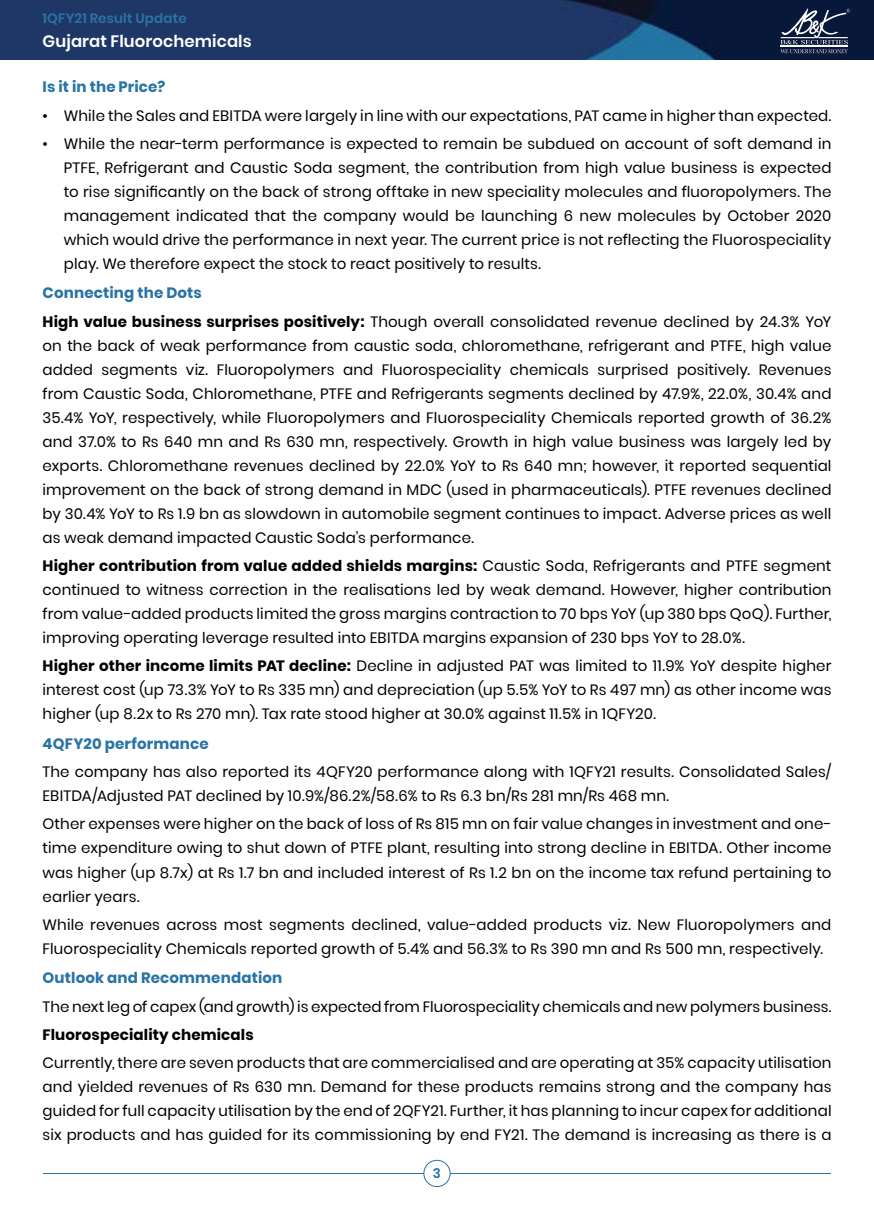
<style>
.page{position:relative;width:874px;height:1221px;background:#fff}
.page>*{position:absolute;margin:0;border:0;box-sizing:border-box;transform-origin:0 0}
.t1{font:600 16.5px "Poppins";letter-spacing:.005em;color:#fff}
.t2{font:15px/24px "Poppins";letter-spacing:.01em;color:#000;text-align:justify}
.t3{font:700 15px "Poppins";letter-spacing:.01em;color:#2973a5}
.t4{font:700 15px "Poppins";letter-spacing:.01em;color:#000}
.t5{font:600 13.5px "Poppins";letter-spacing:.015em;color:#2973a5}
.s1{font-weight:700;color:#2973a5}
.s2{font-weight:700}
</style>
<div class="page">
<img style="left:0;top:0;width:874px;height:60px">
<div style="left:423px;top:1159px;width:27px;height:27px;border:1px solid #2973a5;border-radius:50%"></div>
<hr style="left:43px;top:1172px;width:380px;height:1px;background:#2973a5">
<hr style="left:450px;top:1172px;width:381px;height:1px;background:#2973a5">
<svg style="left:780px;top:8px;width:70px;height:45px"></svg>
<p class="t5" style="left:43px;top:10px;width:146px">1QFY21 Result Update</p>
<p class="t1" style="left:43px;top:32px;width:211px">Gujarat Fluorochemicals</p>
<p class="t3" style="left:43px;top:78px;width:124px">Is it in the Price?</p>
<p class="t2" style="left:43px;top:103px;width:790px">• While the Sales and EBITDA were largely in line with our expectations, PAT came in higher than expected.</p>
<p class="t2" style="left:64px;top:132px;width:769px;text-indent:-21px">• While the near-term performance is expected to remain be subdued on account of soft demand in PTFE, Refrigerant and Caustic Soda segment, the contribution from high value business is expected to rise significantly on the back of strong offtake in new speciality molecules and fluoropolymers. The management indicated that the company would be launching 6 new molecules by October 2020 which would drive the performance in next year. The current price is not reflecting the Fluorospeciality play. We therefore expect the stock to react positively to results.</p>
<p class="t2" style="left:43px;top:279px;width:790px;line-height:28.2px"><span class="s1">Connecting the Dots<br></span><span class="s2">High value business surprises positively:</span> Though overall consolidated revenue declined by 24.3% YoY</p>
<p class="t2" style="left:43px;top:333px;width:790px">on the back of weak performance from caustic soda, chloromethane, refrigerant and PTFE, high value added segments viz. Fluoropolymers and Fluorospeciality chemicals surprised positively. Revenues from Caustic Soda, Chloromethane, PTFE and Refrigerants segments declined by 47.9%, 22.0%, 30.4% and 35.4% YoY, respectively, while Fluoropolymers and Fluorospeciality Chemicals reported growth of 36.2% and 37.0% to Rs 640 mn and Rs 630 mn, respectively. Growth in high value business was largely led by exports. Chloromethane revenues declined by 22.0% YoY to Rs 640 mn; however, it reported sequential improvement on the back of strong demand in MDC (used in pharmaceuticals). PTFE revenues declined by 30.4% YoY to Rs 1.9 bn as slowdown in automobile segment continues to impact. Adverse prices as well as weak demand impacted Caustic Soda’s performance.</p>
<p class="t2" style="left:43px;top:554px;width:790px"><span class="s2">Higher contribution from value added shields margins:</span> Caustic Soda, Refrigerants and PTFE segment continued to witness correction in the realisations led by weak demand. However, higher contribution from value-added products limited the gross margins contraction to 70 bps YoY (up 380 bps QoQ). Further, improving operating leverage resulted into EBITDA margins expansion of 230 bps YoY to 28.0%.</p>
<p class="t2" style="left:43px;top:654px;width:790px"><span class="s2">Higher other income limits PAT decline:</span> Decline in adjusted PAT was limited to 11.9% YoY despite higher interest cost (up 73.3% YoY to Rs 335 mn) and depreciation (up 5.5% YoY to Rs 497 mn) as other income was higher (up 8.2x to Rs 270 mn). Tax rate stood higher at 30.0% against 11.5% in 1QFY20.</p>
<p class="t3" style="left:43px;top:735px;width:168px">4QFY20 performance</p>
<p class="t2" style="left:43px;top:760px;width:790px">The company has also reported its 4QFY20 performance along with 1QFY21 results. Consolidated Sales/<br>EBITDA/Adjusted PAT declined by 10.9%/86.2%/58.6% to Rs 6.3 bn/Rs 281 mn/Rs 468 mn.</p>
<p class="t2" style="left:43px;top:812px;width:790px">Other expenses were higher on the back of loss of Rs 815 mn on fair value changes in investment and one&shy;time expenditure owing to shut down of PTFE plant, resulting into strong decline in EBITDA. Other income was higher (up 8.7x) at Rs 1.7 bn and included interest of Rs 1.2 bn on the income tax refund pertaining to earlier years.</p>
<p class="t2" style="left:43px;top:912px;width:790px">While revenues across most segments declined, value-added products viz. New Fluoropolymers and<br>Fluorospeciality Chemicals reported growth of 5.4% and 56.3% to Rs 390 mn and Rs 500 mn, respectively.</p>
<p class="t3" style="left:43px;top:969px;width:241px">Outlook and Recommendation</p>
<p class="t2" style="left:43px;top:994px;width:790px">The next leg of capex (and growth) is expected from Fluorospeciality chemicals and new polymers business.</p>
<p class="t4" style="left:43px;top:1025px;width:213px">Fluorospeciality chemicals</p>
<p class="t2" style="left:43px;top:1050px;width:790px">Currently, there are seven products that are commercialised and are operating at 35% capacity utilisation and yielded revenues of Rs 630 mn. Demand for these products remains strong and the company has guided for full capacity utilisation by the end of 2QFY21. Further, it has planning to incur capex for additional six products and has guided for its commissioning by end FY21. The demand is increasing as there is a</p>
<p class="t5" style="left:433px;top:1165px;width:10px">3</p>
</div>
